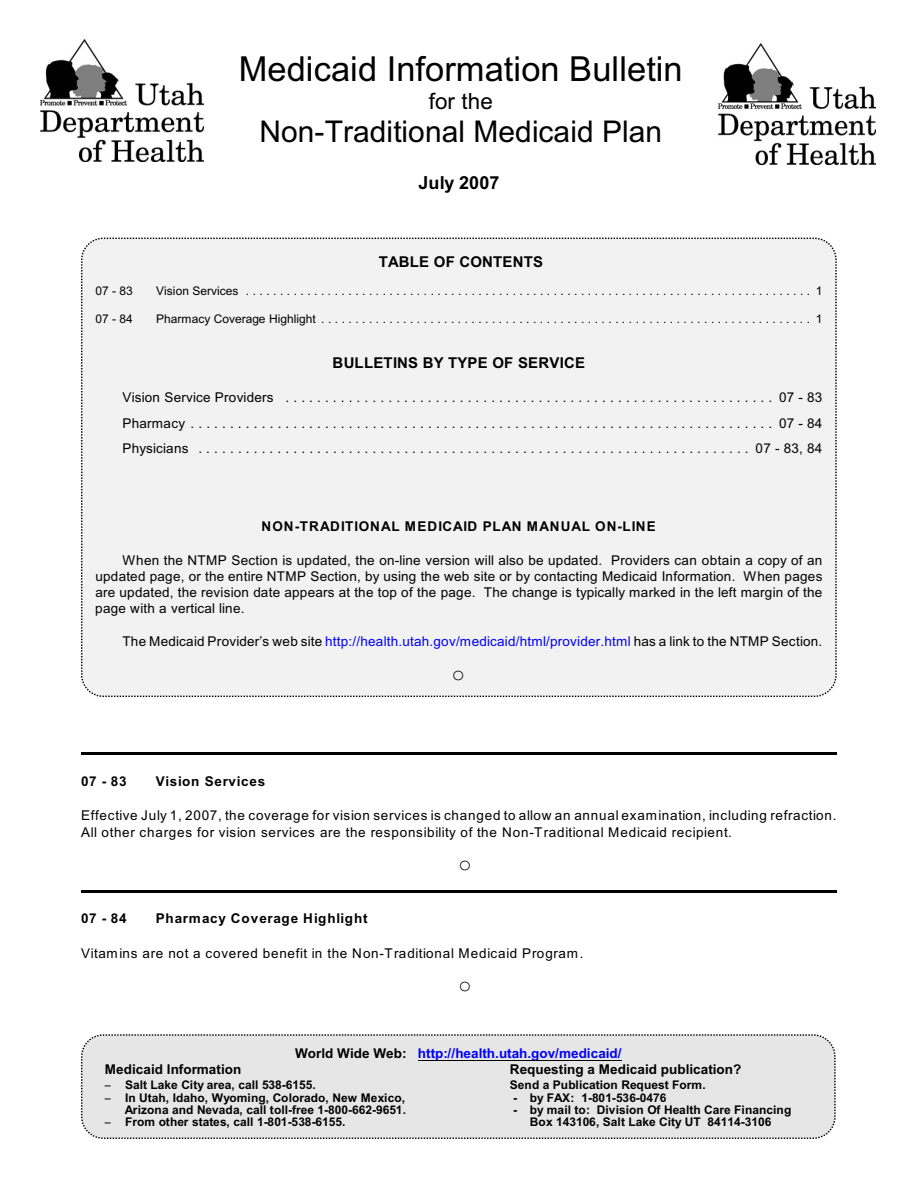
<style>
.page{position:relative;width:918px;height:1188px;background:#fff}
.page>*{position:absolute;margin:0;border:0;box-sizing:border-box;transform-origin:0 0}
.t1{font:34.5px "Arial";letter-spacing:.005em;color:#000}
.t2{font:30px "Arial";letter-spacing:.005em;color:#000}
.t3{font:22.35px "Arial";letter-spacing:.005em;color:#000}
.t4{font:700 18px "Arial";letter-spacing:.005em;color:#000}
.t5{font:700 15px "Arial";letter-spacing:.02em;color:#000}
.t6{font:13.5px/16.2px "Arial";letter-spacing:.025em;color:#000;text-align:justify}
.t7{font:13.5px/17.1px "Arial";letter-spacing:.055em;color:#000}
.t8{font:700 13.5px "Arial";letter-spacing:.005em;color:#000}
.t9{font:700 13.5px "Arial";letter-spacing:.005em;color:#00f}
.t10{font:700 13.5px "Arial";letter-spacing:.08em;color:#000}
.t11{font:700 13.5px "Arial";letter-spacing:.065em;color:#000}
.t12{font:700 13.5px "Arial";letter-spacing:.06em;color:#000}
.t13{font:700 13.5px "Arial";letter-spacing:.035em;color:#000}
.t14{font:700 12px "Arial";letter-spacing:.005em;color:#000}
.t15{font:12px "Arial";color:#000}
.s1{color:#00f}
.s2{color:#000}
</style>
<div class="page">
<div style="left:82px;top:238px;width:754px;height:458px;background:#f2f2f2;border-radius:22px"></div>
<hr style="left:81px;top:752px;width:756px;height:3px;background:#000">
<hr style="left:81px;top:890px;width:756px;height:2px;background:#000">
<img style="left:41px;top:40px;width:162px;height:121px">
<img style="left:719px;top:43px;width:156px;height:122px">
<div style="left:82px;top:1035px;width:753px;height:103px;background:#e6e6e6;border-radius:22px"></div>
<hr style="left:418px;top:1060px;width:204px;height:1px;background:#000">
<div style="left:81px;top:1034px;width:755px;height:105px;border:1px dashed #000;border-radius:22px"></div>
<h1 class="t1" style="left:239px;top:56px;width:446px">Medicaid Information Bulletin</h1>
<p class="t3" style="left:429px;top:93px;width:66px">for the</p>
<h2 class="t2" style="left:259px;top:120px;width:404px">Non-Traditional Medicaid Plan</h2>
<h4 class="t4" style="left:418px;top:176px;width:83px">July 2007</h4>
<p class="t5" style="left:379px;top:256px;width:166px">TABLE OF CONTENTS</p>
<p class="t15" style="left:95px;top:286px;width:39px">07 - 83</p>
<p class="t15" style="left:156px;top:286px;width:84px">Vision Services</p>
<p class="t15" style="left:246px;top:286px;width:566px">.. .. .. .. .. .. .. .. .. .. .. .. .. .. .. .. .. .. .. .. .. .. .. .. .. .. .. .. .. .. .. .. .. .. .. .. .. .. .. .. .. .</p>
<p class="t15" style="left:816px;top:286px;width:8px">1</p>
<p class="t15" style="left:95px;top:314px;width:39px">07 - 84</p>
<p class="t15" style="left:156px;top:314px;width:668px">Pharmacy Coverage Highlight .. .. .. .. .. .. .. .. .. .. .. .. .. .. .. .. .. .. .. .. .. .. .. .. .. .. .. .. .. .. .. .. .. .. .. .. 1</p>
<h5 class="t5" style="left:333px;top:357px;width:254px">BULLETINS BY TYPE OF SERVICE</h5>
<p class="t6" style="left:122px;top:386px;width:702px;line-height:25.3px">Vision Service Providers .............................................................. 07 - 83<br>Pharmacy.......................................................................... 07 - 84<br>Physicians ...................................................................... 07 - 83, 84</p>
<p class="t10" style="left:262px;top:521px;width:396px">NON-TRADITIONAL MEDICAID PLAN MANUAL ON-LINE</p>
<p class="t6" style="left:95px;top:553px;width:729px;text-indent:27px">When the NTMP Section is updated, the on-line version will also be updated. Providers can obtain a copy of an updated page, or the entire NTMP Section, by using the web site or by contacting Medicaid Information. When pages are updated, the revision date appears at the top of the page. The change is typically marked in the left margin of the page with a vertical line.</p>
<p class="t6" style="left:122px;top:634px;width:701px">The Medicaid Provider’s web site <span class="s1">http://health.utah.gov/medicaid/html/provider.html</span> has a link to the NTMP Section.</p>
<p class="t13" style="left:81px;top:776px;width:47px">07 - 83</p>
<p class="t12" style="left:156px;top:776px;width:111px">Vision Services</p>
<p class="t7" style="left:81px;top:808px;width:757px">Effective July 1, 2007, the coverage for vision services is changed to allow an annual examination, including refraction.<br>All other charges for vision services are the responsibility of the Non-Traditional Medicaid recipient.</p>
<p class="t13" style="left:81px;top:913px;width:47px">07 - 84</p>
<p class="t11" style="left:156px;top:913px;width:213px">Pharmacy Coverage Highlight</p>
<p class="t7" style="left:81px;top:946px;width:504px">Vitamins are not a covered benefit in the Non-Traditional Medicaid Program.</p>
<p class="t9" style="left:295px;top:1048px;width:328px"><span class="s2">World Wide Web:</span> http://health.utah.gov/medicaid/</p>
<p class="t8" style="left:105px;top:1064px;width:138px">Medicaid Information</p>
<p class="t8" style="left:510px;top:1064px;width:233px">Requesting a Medicaid publication?</p>
<p class="t14" style="left:125px;top:1081px;width:192px">Salt Lake City area, call 538-6155.</p>
<p class="t14" style="left:510px;top:1081px;width:197px">Send a Publication Request Form.</p>
<p class="t14" style="left:125px;top:1094px;width:282px">In Utah, Idaho, Wyoming, Colorado, New Mexico,</p>
<p class="t14" style="left:513px;top:1094px;width:155px">- by FAX: 1-801-536-0476</p>
<p class="t14" style="left:125px;top:1105px;width:283px">Arizona and Nevada, call toll-free 1-800-662-9651.</p>
<p class="t14" style="left:513px;top:1105px;width:280px">- by mail to: Division Of Health Care Financing</p>
<p class="t14" style="left:125px;top:1117px;width:222px">From other states, call 1-801-538-6155.</p>
<p class="t14" style="left:530px;top:1117px;width:243px">Box 143106, Salt Lake City UT 84114-3106</p>
</div>
